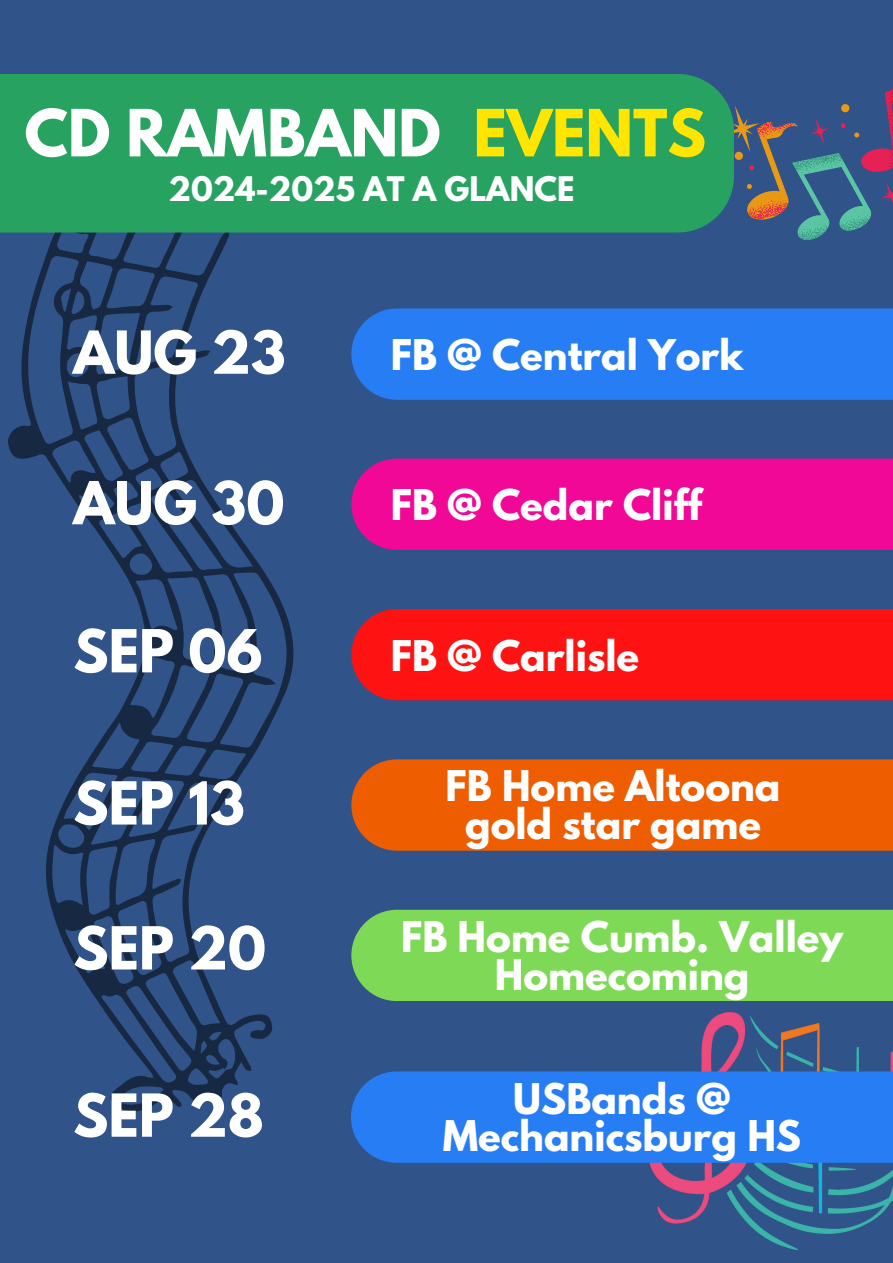
<style>
.page{position:relative;width:893px;height:1263px;background:#305389}
.page>*{position:absolute;margin:0;border:0;box-sizing:border-box;transform-origin:0 0}
.t1{font:700 57.6px "League Spartan";color:#fff}
.t2{font:700 57.6px "League Spartan";color:#ffe500}
.t3{font:700 52.5px "League Spartan";color:#fff}
.t4{font:700 37.5px/37.1px "League Spartan";color:#fff;text-align:center}
.t5{font:700 30px "League Spartan";color:#fff}
</style>
<div class="page">
<svg style="left:8px;top:233px;width:599px;height:879px"></svg>
<svg style="left:734px;top:89px;width:159px;height:151px"></svg>
<div style="left:351px;top:308px;width:542px;height:92px;background:#267df4"></div>
<div style="left:351px;top:459px;width:542px;height:91px;background:#f10897"></div>
<div style="left:351px;top:609px;width:542px;height:91px;background:#ff1212"></div>
<div style="left:351px;top:759px;width:542px;height:92px;background:#ef5d01"></div>
<div style="left:351px;top:910px;width:542px;height:91px;background:#7ed957"></div>
<div style="left:0;top:74px;width:734px;height:159px;background:#27a260"></div>
<img style="left:649px;top:1012px;width:244px;height:238px">
<div style="left:351px;top:1071px;width:542px;height:92px;background:#267df4"></div>
<h1 class="t1" style="left:24px;top:105px;width:418px">CD RAMBAND</h1>
<h1 class="t2" style="left:473px;top:105px;width:234px">EVENTS</h1>
<h1 class="t5" style="left:169px;top:174px;width:407px">2024-2025 AT A GLANCE</h1>
<h1 class="t3" style="left:73px;top:326px;width:214px">AUG 23</h1>
<p class="t3" style="left:73px;top:477px;width:213px">AUG 30</p>
<p class="t3" style="left:73px;top:625px;width:191px">SEP 06</p>
<h1 class="t3" style="left:73px;top:777px;width:173px">SEP 13</h1>
<h1 class="t3" style="left:73px;top:922px;width:194px">SEP 20</h1>
<h1 class="t4" style="left:391px;top:341px;width:354px">FB @ Central York</h1>
<h1 class="t4" style="left:391px;top:491px;width:313px">FB @ Cedar Cliff</h1>
<h2 class="t4" style="left:391px;top:642px;width:250px">FB @ Carlisle</h2>
<h2 class="t4" style="left:445px;top:772px;width:336px">FB Home Altoona gold star game</h2>
<h2 class="t4" style="left:401px;top:923px;width:443px">FB Home Cumb. Valley<br>Homecoming</h2>
<h2 class="t3" style="left:73px;top:1089px;width:192px">SEP 28</h2>
<h2 class="t4" style="left:443px;top:1085px;width:360px">USBands @<br>Mechanicsburg HS</h2>
</div>
